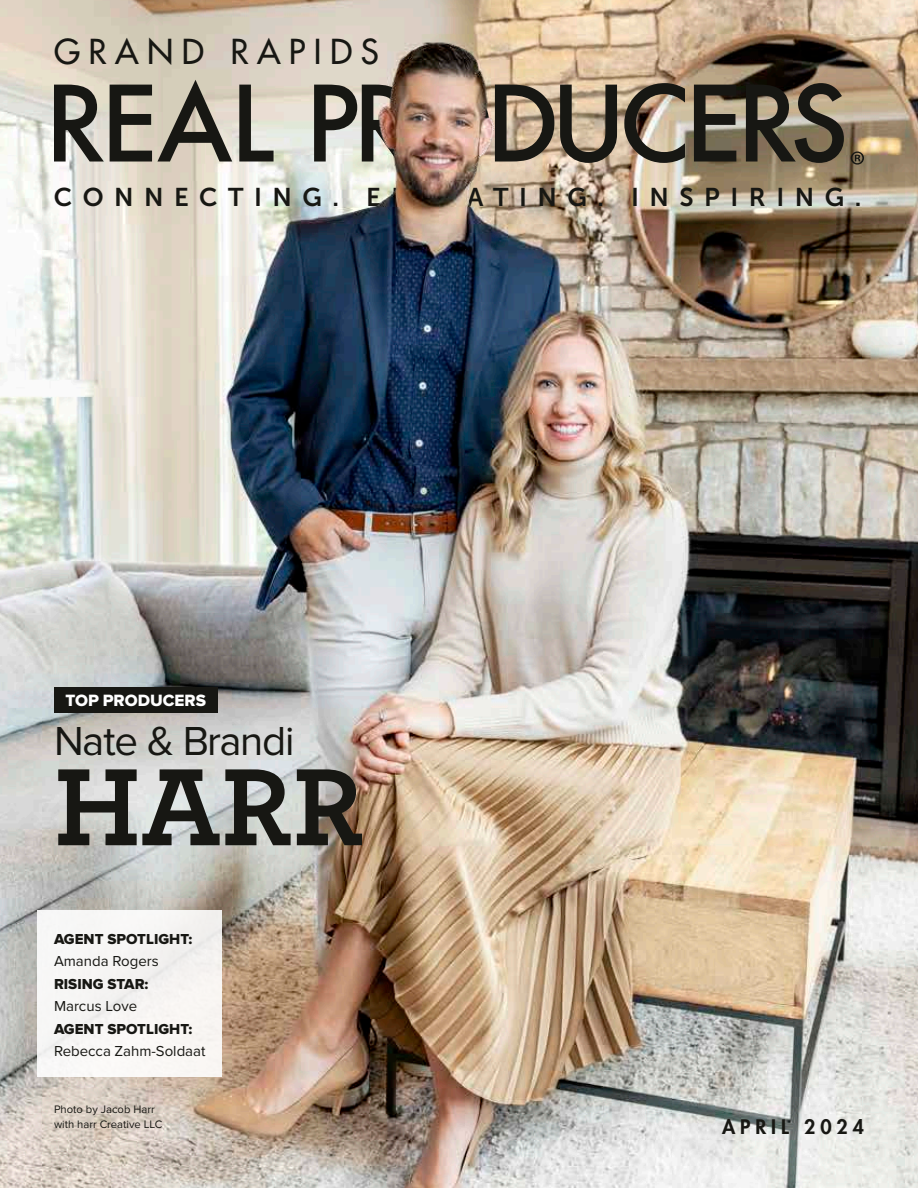
<style>
.page{position:relative;width:918px;height:1188px;background:#fff}
.page>*{position:absolute;margin:0;border:0;box-sizing:border-box;transform-origin:0 0}
.t1{font:700 115.2px "Archer Pro";color:#171713}
.t2{font:42px "Proxima Nova";letter-spacing:-.03em;color:#171713}
.t3{font:500 33.45px "Futura Std";letter-spacing:.25em;color:#171713}
.t4{font:25.65px "Museo Sans 700";letter-spacing:.41em;color:#171713}
.t5{font:800 19.5px "Futura Std";letter-spacing:.25em;color:#171713}
.t6{font:16.95px "Proxima Nova Extrabld";color:#fff}
.t7{font:15px "Proxima Nova Extrabld";color:#171713}
.t8{font:15px "Proxima Nova";color:#171713}
.t9{font:11.25px/15px "Proxima Nova";color:#171713}
</style>
<div class="page">
<img style="left:0;top:0;width:918px;height:1188px">
<svg style="left:54px;top:85px;width:50px;height:77px;background:#72716a"></svg>
<svg style="left:110px;top:80px;width:122px;height:82px;background:#8e897c"></svg>
<svg style="left:239px;top:85px;width:35px;height:77px;background:#8e8b82"></svg>
<svg style="left:538px;top:85px;width:16px;height:77px"></svg>
<svg style="left:560px;top:85px;width:57px;height:78px;background:#7d715f"></svg>
<img style="left:624px;top:83px;width:61px;height:80px">
<svg style="left:694px;top:85px;width:42px;height:77px;background:#4d493c"></svg>
<svg style="left:746px;top:83px;width:98px;height:80px;background:#595142"></svg>
<svg style="left:851px;top:152px;width:13px;height:13px"></svg>
<div style="left:37px;top:911px;width:185px;height:166px;background:#f7f6f4"></div>
<div style="left:54px;top:687px;width:163px;height:26px;background:#171713"></div>
<img style="left:281px;top:0;width:257px;height:218px">
<h3 class="t3" style="left:54px;top:30px;width:326px">GRAND RAPIDS</h3>
<h3 class="t4" style="left:54px;top:183px;width:809px">CONNECTING. ELEVATING. INSPIRING.</h3>
<p class="t6" style="left:65px;top:692px;width:142px">TOP PRODUCERS</p>
<h2 class="t2" style="left:54px;top:717px;width:242px">Nate &amp; Brandi</h2>
<h1 class="t1" style="left:54px;top:716px;width:312px">HARR</h1>
<p class="t7" style="left:54px;top:932px;width:140px">AGENT SPOTLIGHT:</p>
<p class="t8" style="left:54px;top:952px;width:106px">Amanda Rogers</p>
<p class="t7" style="left:54px;top:977px;width:96px">RISING STAR:</p>
<p class="t8" style="left:54px;top:997px;width:85px">Marcus Love</p>
<p class="t7" style="left:54px;top:1022px;width:140px">AGENT SPOTLIGHT:</p>
<p class="t8" style="left:54px;top:1042px;width:153px">Rebecca Zahm-Soldaat</p>
<p class="t9" style="left:54px;top:1102px;width:110px">Photo by Jacob Harr with harr Creative LLC</p>
<h3 class="t5" style="left:722px;top:1114px;width:143px">APRIL 2024</h3>
</div>
